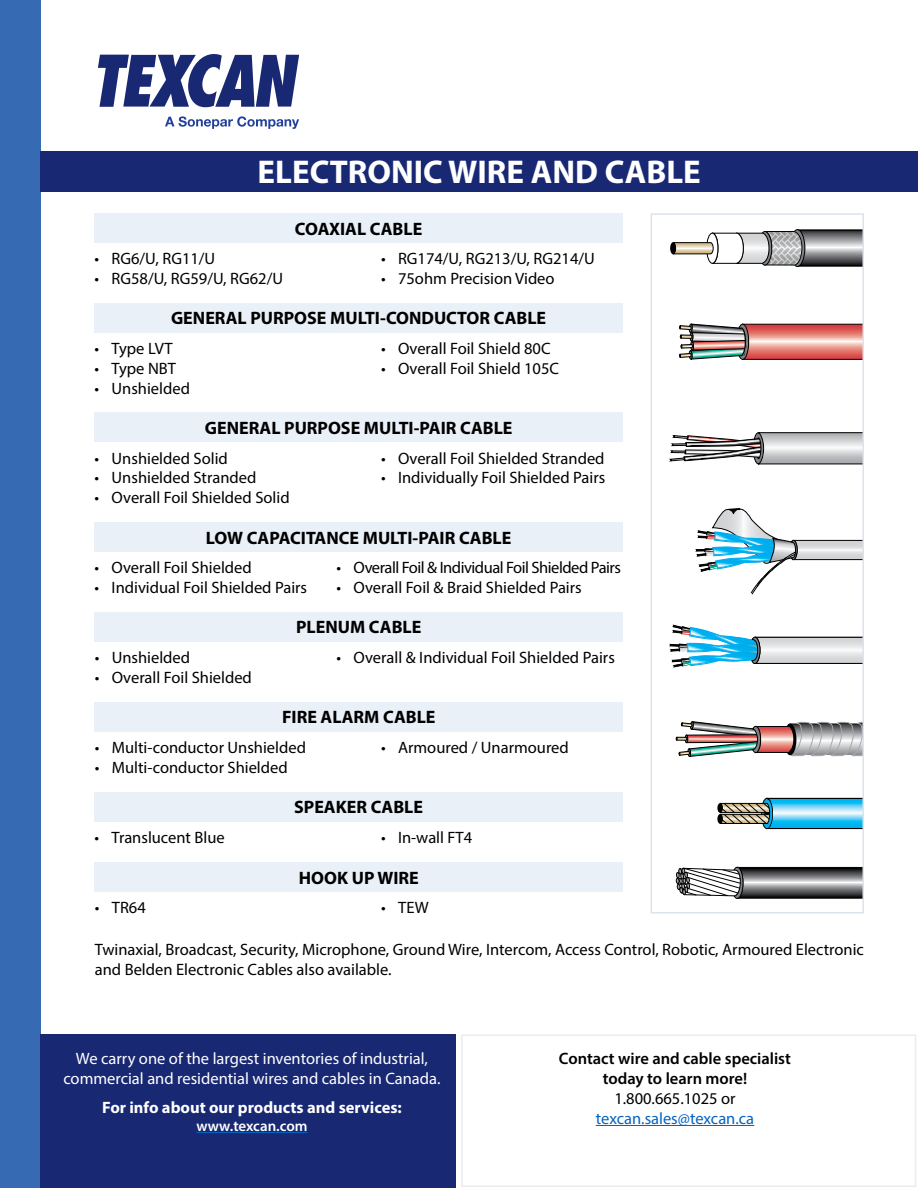
<style>
.page{position:relative;width:918px;height:1188px;background:#fff}
.page>*{position:absolute;margin:0;border:0;box-sizing:border-box;transform-origin:0 0}
.t1{font:700 33px "Myriad Pro";color:#fff}
.t2{font:700 18px "Myriad Pro";color:#000}
.t3{font:16.5px/19.8px "Myriad Pro";color:#000}
.t4{font:16.5px/19.8px "Myriad Pro";color:#fff;text-align:center}
.t5{font:600 16.5px/19.8px "Myriad Pro";color:#000;text-align:center}
.t6{font:16.5px "Myriad Pro";letter-spacing:-.03em;color:#000}
.t7{font:700 16.5px "Myriad Pro";color:#fff}
.t8{font:16.5px "Myriad Pro";color:#0563c1}
.t9{font:600 15px "Myriad Pro";color:#fff}
</style>
<div class="page">
<div style="left:0;top:0;width:40px;height:1188px;background:#366ab3"></div>
<div style="left:40px;top:151px;width:878px;height:40px;background:#182873"></div>
<svg style="left:98px;top:54px;width:201px;height:53px"></svg>
<svg style="left:165px;top:116px;width:134px;height:13px"></svg>
<div style="left:461px;top:1035px;width:455px;height:152px;border:2px solid #eaebef"></div>
<div style="left:40px;top:1035px;width:416px;height:153px;background:#182873"></div>
<hr style="left:196px;top:1132px;width:112px;height:1px;background:#0563c1">
<hr style="left:596px;top:1125px;width:158px;height:1px;background:#0563c1">
<div style="left:94px;top:213px;width:529px;height:30px;background:#e9f0f8"></div>
<div style="left:95px;top:303px;width:528px;height:30px;background:#e9f0f8"></div>
<div style="left:95px;top:413px;width:528px;height:29px;background:#e9f0f8"></div>
<div style="left:95px;top:522px;width:528px;height:30px;background:#e9f0f8"></div>
<div style="left:95px;top:612px;width:528px;height:30px;background:#e9f0f8"></div>
<div style="left:95px;top:702px;width:528px;height:30px;background:#e9f0f8"></div>
<svg style="left:679px;top:324px;width:182px;height:36px;background:#c28883"></svg>
<svg style="left:672px;top:229px;width:189px;height:38px"></svg>
<div style="left:670px;top:242px;width:6px;height:12px;background:#000;border-radius:50%"></div>
<svg style="left:670px;top:625px;width:191px;height:42px"></svg>
<svg style="left:676px;top:721px;width:185px;height:36px"></svg>
<svg style="left:696px;top:508px;width:165px;height:86px"></svg>
<svg style="left:670px;top:432px;width:191px;height:33px"></svg>
<svg style="left:717px;top:803px;width:6px;height:10px"></svg>
<svg style="left:717px;top:814px;width:6px;height:10px"></svg>
<svg style="left:719px;top:798px;width:142px;height:31px;background:#6eb3c7"></svg>
<svg style="left:676px;top:867px;width:185px;height:32px"></svg>
<div style="left:95px;top:792px;width:528px;height:29px;background:#e9f0f8"></div>
<div style="left:95px;top:862px;width:528px;height:30px;background:#e9f0f8"></div>
<div style="left:651px;top:213px;width:213px;height:701px;border:2px solid #dbe3ed"></div>
<h1 class="t1" style="left:258px;top:151px;width:445px">ELECTRONIC WIRE AND CABLE</h1>
<p class="t2" style="left:295px;top:217px;width:129px">COAXIAL CABLE</p>
<p class="t3" style="left:95px;top:249px;width:122px">• RG6/U, RG11/U</p>
<p class="t3" style="left:95px;top:268px;width:190px">• RG58/U, RG59/U, RG62/U</p>
<p class="t2" style="left:171px;top:306px;width:377px">GENERAL PURPOSE MULTI-CONDUCTOR CABLE</p>
<p class="t3" style="left:95px;top:338px;width:80px">• Type LVT</p>
<p class="t3" style="left:95px;top:358px;width:83px">• Type NBT</p>
<p class="t3" style="left:95px;top:378px;width:97px">• Unshielded</p>
<p class="t2" style="left:205px;top:416px;width:309px">GENERAL PURPOSE MULTI-PAIR CABLE</p>
<p class="t3" style="left:95px;top:448px;width:135px">• Unshielded Solid</p>
<p class="t3" style="left:95px;top:468px;width:163px">• Unshielded Stranded</p>
<p class="t3" style="left:95px;top:488px;width:197px">• Overall Foil Shielded Solid</p>
<p class="t2" style="left:206px;top:526px;width:307px">LOW CAPACITANCE MULTI-PAIR CABLE</p>
<p class="t3" style="left:95px;top:558px;width:159px">• Overall Foil Shielded</p>
<p class="t3" style="left:95px;top:577px;width:214px">• Individual Foil Shielded Pairs</p>
<p class="t2" style="left:296px;top:616px;width:127px">PLENUM CABLE</p>
<p class="t3" style="left:95px;top:647px;width:97px">• Unshielded</p>
<p class="t3" style="left:95px;top:667px;width:159px">• Overall Foil Shielded</p>
<p class="t2" style="left:282px;top:706px;width:155px">FIRE ALARM CABLE</p>
<p class="t3" style="left:95px;top:737px;width:213px">• Multi-conductor Unshielded</p>
<p class="t3" style="left:95px;top:757px;width:195px">• Multi-conductor Shielded</p>
<p class="t2" style="left:294px;top:795px;width:130px">SPEAKER CABLE</p>
<p class="t3" style="left:95px;top:827px;width:132px">• Translucent Blue</p>
<p class="t3" style="left:381px;top:249px;width:215px">• RG174/U, RG213/U, RG214/U</p>
<p class="t3" style="left:381px;top:268px;width:175px">• 75ohm Precision Video</p>
<p class="t3" style="left:381px;top:338px;width:171px">• Overall Foil Shield 80C</p>
<p class="t3" style="left:381px;top:358px;width:180px">• Overall Foil Shield 105C</p>
<p class="t3" style="left:381px;top:448px;width:225px">• Overall Foil Shielded Stranded</p>
<p class="t3" style="left:381px;top:468px;width:226px">• Individually Foil Shielded Pairs</p>
<p class="t6" style="left:337px;top:558px;width:286px">• Overall Foil &amp; Individual Foil Shielded Pairs</p>
<p class="t3" style="left:337px;top:577px;width:247px">• Overall Foil &amp; Braid Shielded Pairs</p>
<p class="t3" style="left:337px;top:647px;width:280px">• Overall &amp; Individual Foil Shielded Pairs</p>
<p class="t3" style="left:381px;top:737px;width:189px">• Armoured / Unarmoured</p>
<p class="t3" style="left:381px;top:827px;width:93px">• In-wall FT4</p>
<p class="t2" style="left:299px;top:866px;width:122px">HOOK UP WIRE</p>
<p class="t3" style="left:95px;top:898px;width:53px">• TR64</p>
<p class="t3" style="left:381px;top:898px;width:49px">• TEW</p>
<p class="t3" style="left:95px;top:940px;width:771px">Twinaxial, Broadcast, Security, Microphone, Ground Wire, Intercom, Access Control, Robotic, Armoured Electronic and Belden Electronic Cables also available.</p>
<p class="t4" style="left:63px;top:1049px;width:379px">We carry one of the largest inventories of industrial, commercial and residential wires and cables in Canada.</p>
<p class="t7" style="left:102px;top:1097px;width:301px">For info about our products and services:</p>
<p class="t9" style="left:196px;top:1116px;width:113px">www.texcan.com</p>
<p class="t5" style="left:559px;top:1049px;width:234px">Contact wire and cable specialist today to learn more!</p>
<p class="t3" style="left:614px;top:1088px;width:123px">1.800.665.1025 or</p>
<p class="t8" style="left:596px;top:1108px;width:160px">texcan.sales@texcan.ca</p>
</div>
